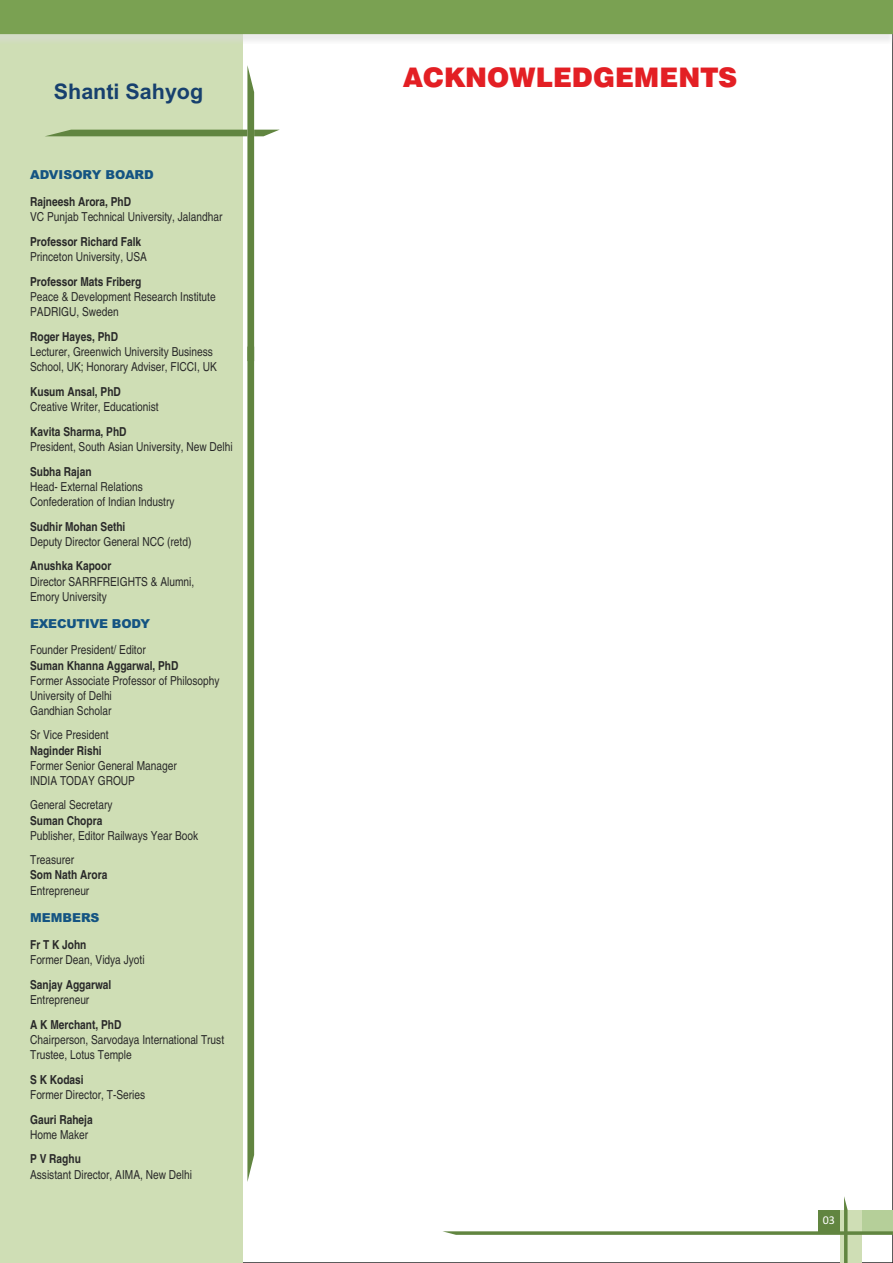
<style>
.page{position:relative;width:893px;height:1263px;background:#fff}
.page>*{position:absolute;margin:0;border:0;box-sizing:border-box;transform-origin:0 0}
.t1{font:900 27px "Swiss 721 BT";color:#e31f24}
.t2{font:700 21.45px "Arial";color:#17406e}
.t3{font:condensed 12.3px/15.1px "Helvetica";color:#292929}
.t4{font:700 condensed 12.3px "Helvetica";color:#292929}
.t5{font:900 12.3px "Arial";letter-spacing:-.01em;color:#145482}
.t6{font:12px "Calibri";color:#fff}
</style>
<div class="page">
<svg style="left:442px;top:1196px;width:451px;height:67px"></svg>
<div style="left:0;top:34px;width:242px;height:1229px;background:#cfdeb5"></div>
<svg style="left:45px;top:65px;width:235px;height:1117px"></svg>
<img style="left:0;top:34px;width:893px;height:10px">
<div style="left:0;top:0;width:893px;height:34px;background:#7aa152"></div>
<h2 class="t2" style="left:54px;top:83px;width:151px">Shanti Sahyog</h2>
<p class="t5" style="left:30px;top:170px;width:125px">ADVISORY BOARD</p>
<p class="t4" style="left:30px;top:197px;width:102px">Rajneesh Arora, PhD</p>
<p class="t3" style="left:30px;top:210px;width:194px">VC Punjab Technical University, Jalandhar</p>
<p class="t4" style="left:30px;top:237px;width:113px">Professor Richard Falk</p>
<p class="t3" style="left:30px;top:250px;width:118px">Princeton University, USA</p>
<p class="t4" style="left:30px;top:277px;width:113px">Professor Mats Friberg</p>
<p class="t3" style="left:30px;top:290px;width:187px">Peace &amp; Development Research Institute<br>PADRIGU, Sweden</p>
<p class="t4" style="left:30px;top:332px;width:89px">Roger Hayes, PhD</p>
<p class="t3" style="left:30px;top:345px;width:188px">Lecturer, Greenwich University Business<br>School, UK; Honorary Adviser, FICCI, UK</p>
<p class="t4" style="left:30px;top:387px;width:92px">Kusum Ansal, PhD</p>
<p class="t3" style="left:30px;top:400px;width:130px">Creative Writer, Educationist</p>
<p class="t4" style="left:30px;top:427px;width:98px">Kavita Sharma, PhD</p>
<p class="t3" style="left:30px;top:440px;width:204px">President, South Asian University, New Delhi</p>
<p class="t4" style="left:30px;top:467px;width:63px">Subha Rajan</p>
<p class="t3" style="left:30px;top:480px;width:146px">Head- External Relations<br>Confederation of Indian Industry</p>
<p class="t4" style="left:30px;top:522px;width:97px">Sudhir Mohan Sethi</p>
<p class="t3" style="left:30px;top:535px;width:163px">Deputy Director General NCC (retd)</p>
<p class="t4" style="left:30px;top:561px;width:83px">Anushka Kapoor</p>
<p class="t3" style="left:30px;top:575px;width:166px">Director SARRFREIGHTS &amp; Alumni,<br>Emory University</p>
<p class="t5" style="left:30px;top:620px;width:121px">EXECUTIVE BODY</p>
<p class="t3" style="left:30px;top:643px;width:117px">Founder President/ Editor</p>
<p class="t4" style="left:30px;top:661px;width:150px">Suman Khanna Aggarwal, PhD</p>
<p class="t3" style="left:30px;top:674px;width:191px">Former Associate Professor of Philosophy<br>University of Delhi<br>Gandhian Scholar</p>
<p class="t3" style="left:30px;top:728px;width:80px">Sr Vice President</p>
<p class="t4" style="left:30px;top:746px;width:73px">Naginder Rishi</p>
<p class="t3" style="left:30px;top:759px;width:148px">Former Senior General Manager<br>INDIA TODAY GROUP</p>
<p class="t3" style="left:30px;top:798px;width:84px">General Secretary</p>
<p class="t4" style="left:30px;top:816px;width:74px">Suman Chopra</p>
<p class="t3" style="left:30px;top:824px;width:170px;line-height:24.2px">Publisher, Editor Railways Year Book<br>Treasurer</p>
<p class="t4" style="left:30px;top:870px;width:79px">Som Nath Arora</p>
<p class="t3" style="left:30px;top:884px;width:61px">Entrepreneur</p>
<p class="t5" style="left:30px;top:913px;width:71px">MEMBERS</p>
<p class="t4" style="left:30px;top:940px;width:58px">Fr T K John</p>
<p class="t3" style="left:30px;top:953px;width:116px">Former Dean, Vidya Jyoti</p>
<p class="t4" style="left:30px;top:980px;width:83px">Sanjay Aggarwal</p>
<p class="t3" style="left:30px;top:993px;width:61px">Entrepreneur</p>
<p class="t4" style="left:30px;top:1020px;width:93px">A K Merchant, PhD</p>
<p class="t3" style="left:30px;top:1033px;width:196px">Chairperson, Sarvodaya International Trust<br>Trustee, Lotus Temple</p>
<p class="t4" style="left:30px;top:1075px;width:55px">S K Kodasi</p>
<p class="t3" style="left:30px;top:1088px;width:117px">Former Director, T-Series</p>
<p class="t4" style="left:30px;top:1114px;width:64px">Gauri Raheja</p>
<p class="t3" style="left:30px;top:1128px;width:60px">Home Maker</p>
<p class="t4" style="left:30px;top:1154px;width:52px">P V Raghu</p>
<p class="t3" style="left:30px;top:1168px;width:163px">Assistant Director, AIMA, New Delhi</p>
<h1 class="t1" style="left:403px;top:67px;width:336px">ACKNOWLEDGEMENTS</h1>
<p class="t6" style="left:823px;top:1215px;width:14px">03</p>
</div>
